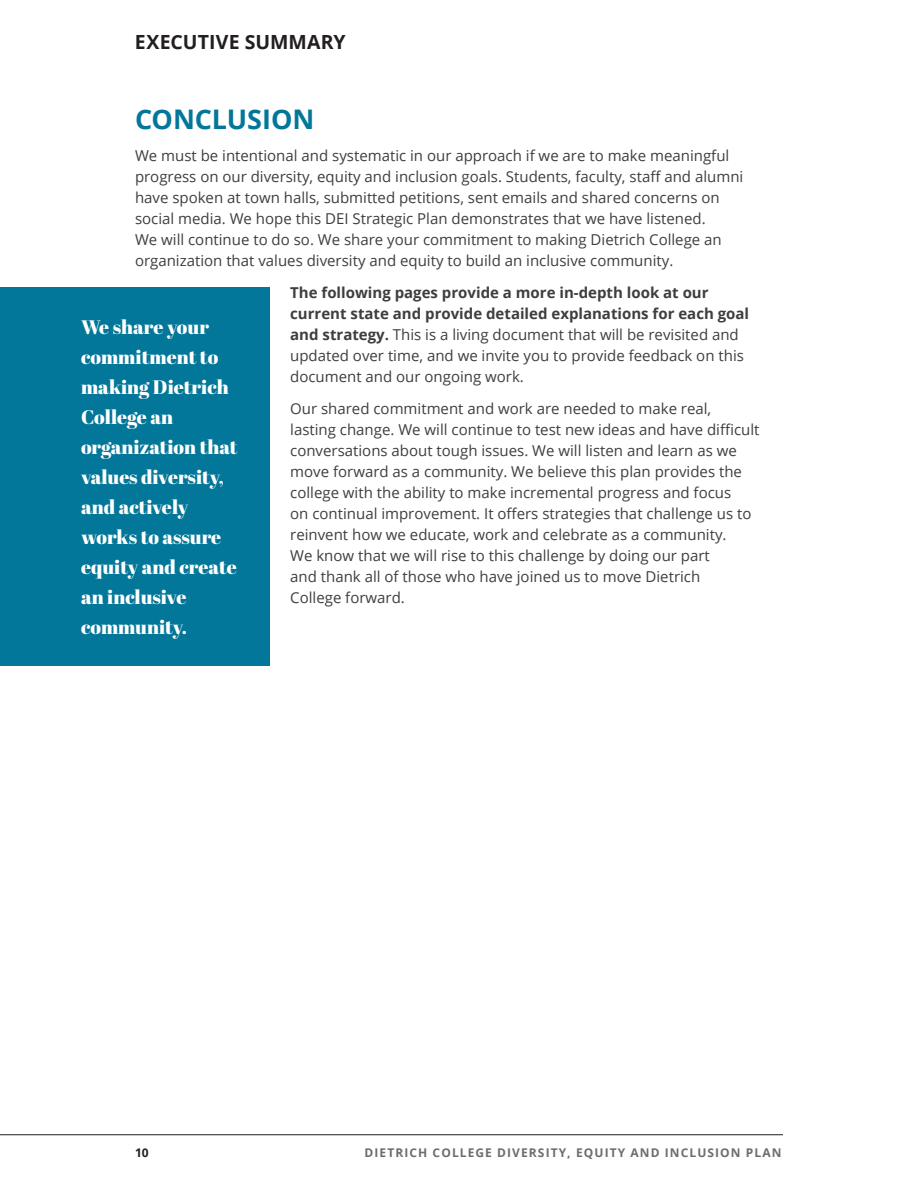
<style>
.page{position:relative;width:918px;height:1188px;background:#fff}
.page>*{position:absolute;margin:0;border:0;box-sizing:border-box;transform-origin:0 0}
.t1{font:700 27px "Open Sans";letter-spacing:-.005em;color:#027799}
.t2{font:19.5px/30px "Abril Fatface";color:#fff}
.t3{font:700 19.5px "Open Sans";letter-spacing:.005em;color:#231f20}
.t4{font:15px/21px "Open Sans";color:#3e3e3f}
.t5{font:700 12px "Open Sans";letter-spacing:.09em;color:#6c6d70}
.t6{font:700 12px "Open Sans";color:#231f20}
.s1{font-weight:700}
</style>
<div class="page">
<hr style="left:0;top:1134px;width:783px;height:1px;background:#231f20">
<div style="left:0;top:287px;width:270px;height:379px;background:#027799"></div>
<h2 class="t3" style="left:135px;top:28px;width:212px">EXECUTIVE SUMMARY</h2>
<h1 class="t1" style="left:135px;top:100px;width:181px">CONCLUSION</h1>
<p class="t4" style="left:135px;top:144px;width:610px">We must be intentional and systematic in our approach if we are to make meaningful progress on our diversity, equity and inclusion goals. Students, faculty, staff and alumni have spoken at town halls, submitted petitions, sent emails and shared concerns on social media. We hope this DEI Strategic Plan demonstrates that we have listened.<br>We will continue to do so. We share your commitment to making Dietrich College an organization that values diversity and equity to build an inclusive community.</p>
<p class="t4" style="left:290px;top:281px;width:460px"><span class="s1">The following pages provide a more in-depth look at our current state and provide detailed explanations for each goal and strategy.</span> This is a living document that will be revisited and updated over time, and we invite you to provide feedback on this document and our ongoing work.</p>
<p class="t4" style="left:290px;top:397px;width:471px">Our shared commitment and work are needed to make real, lasting change. We will continue to test new ideas and have difficult conversations about tough issues. We will listen and learn as we move forward as a community. We believe this plan provides the college with the ability to make incremental progress and focus<br>on continual improvement. It offers strategies that challenge us to reinvent how we educate, work and celebrate as a community.<br>We know that we will rise to this challenge by doing our part<br>and thank all of those who have joined us to move Dietrich<br>College forward.</p>
<h2 class="t2" style="left:81px;top:311px;width:158px">We share your commitment to making Dietrich<br>College an organization that values diversity, and actively works to assure equity and create an inclusive community.</h2>
<p class="t6" style="left:135px;top:1144px;width:15px">10</p>
<p class="t5" style="left:365px;top:1144px;width:418px">DIETRICH COLLEGE DIVERSITY, EQUITY AND INCLUSION PLAN</p>
</div>
